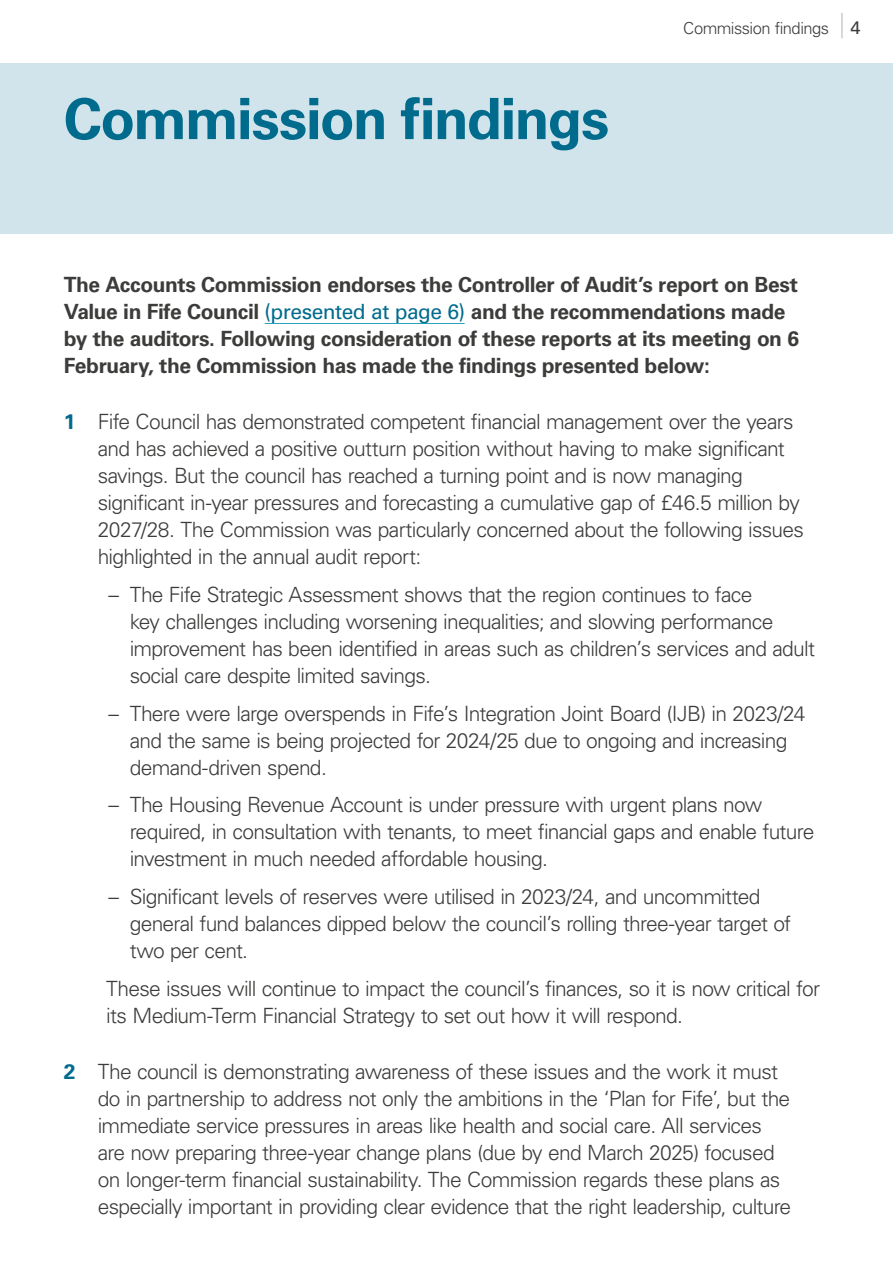
<style>
.page{position:relative;width:893px;height:1263px;background:#fff}
.page>*{position:absolute;margin:0;border:0;box-sizing:border-box;transform-origin:0 0}
.AS-P01-Chapter_head{font:700 57px "Univers LT Pro 65";letter-spacing:-.025em;color:#006b8d}
.AS-P15-Commission_findings_numbered{font:300 21px/27px "Univers LT Pro 45";letter-spacing:-.035em;color:#3c3c3b}
.AS-P09-Bullet_2{font:300 21px/27px "Univers LT Pro 45";letter-spacing:-.035em;color:#3c3c3b}
.AS-P12-Findings_introduction{font:700 21px/27px "Univers LT Pro 65";letter-spacing:-.02em;color:#3c3c3b}
.AS-P06-Body_text{font:300 21px/27px "Univers LT Pro 45";letter-spacing:-.035em;color:#3c3c3b}
.t1{font:18px "Univers LT Pro 55 Roman";color:#3c3c3b}
.t2{font:300 16.5px "Univers LT Pro 45";letter-spacing:-.03em;color:#3c3c3b}
.s1{font-family:"Univers LT Pro 55 Roman";font-weight:400;color:#006b8d}
.s2{font-family:"Univers LT Pro 65";font-weight:700;color:#006b8d}
</style>
<div class="page">
<svg style="left:842px;top:13px;width:1px;height:25px"></svg>
<div style="left:0;top:64px;width:893px;height:170px;background:#d1e4eb"></div>
<hr style="left:265px;top:323px;width:200px;height:1px;background:#2da1c2">
<h2 class="AS-P01-Chapter_head" style="left:64px;top:79px;width:547px">Commission findings</h2>
<h1 class="AS-P01-Chapter_head" style="left:64px;top:79px;width:378px">1. Chapter title</h1>
<p class="t2" style="left:683px;top:17px;width:147px">Commission findings</p>
<p class="t1" style="left:850px;top:15px;width:12px">4</p>
<p class="AS-P12-Findings_introduction" style="left:64px;top:270px;width:737px">The Accounts Commission endorses the Controller of Audit’s report on Best Value in Fife Council <span class="s1">(presented at page 6)</span> and the recommendations made by the auditors. Following consideration of these reports at its meeting on 6<br>February, the Commission has made the findings presented below:</p>
<p class="AS-P15-Commission_findings_numbered" style="left:98px;top:408px;width:708px;text-indent:-34px"><span class="s2">1</span> Fife Council has demonstrated competent financial management over the years and has achieved a positive outturn position without having to make significant savings. But the council has reached a turning point and is now managing significant in-year pressures and forecasting a cumulative gap of £46.5 million by 2027/28. The Commission was particularly concerned about the following issues highlighted in the annual audit report:</p>
<p class="AS-P09-Bullet_2" style="left:130px;top:580px;width:687px;text-indent:-21px">– The Fife Strategic Assessment shows that the region continues to face<br>key challenges including worsening inequalities; and slowing performance improvement has been identified in areas such as children’s services and adult social care despite limited savings.</p>
<p class="AS-P09-Bullet_2" style="left:130px;top:699px;width:677px;text-indent:-21px">– There were large overspends in Fife’s Integration Joint Board (IJB) in 2023/24 and the same is being projected for 2024/25 due to ongoing and increasing demand-driven spend.</p>
<p class="AS-P09-Bullet_2" style="left:130px;top:791px;width:686px;text-indent:-21px">– The Housing Revenue Account is under pressure with urgent plans now required, in consultation with tenants, to meet financial gaps and enable future investment in much needed affordable housing.</p>
<p class="AS-P09-Bullet_2" style="left:130px;top:882px;width:663px;text-indent:-21px">– Significant levels of reserves were utilised in 2023/24, and uncommitted general fund balances dipped below the council’s rolling three-year target of two per cent.</p>
<p class="AS-P06-Body_text" style="left:106px;top:974px;width:715px">These issues will continue to impact the council’s finances, so it is now critical for its Medium-Term Financial Strategy to set out how it will respond.</p>
<p class="AS-P15-Commission_findings_numbered" style="left:98px;top:1058px;width:695px;text-indent:-34px"><span class="s2">2</span> The council is demonstrating awareness of these issues and the work it must do in partnership to address not only the ambitions in the ‘Plan for Fife’, but the immediate service pressures in areas like health and social care. All services are now preparing three-year change plans (due by end March 2025) focused on longer-term financial sustainability. The Commission regards these plans as especially important in providing clear evidence that the right leadership, culture</p>
</div>
